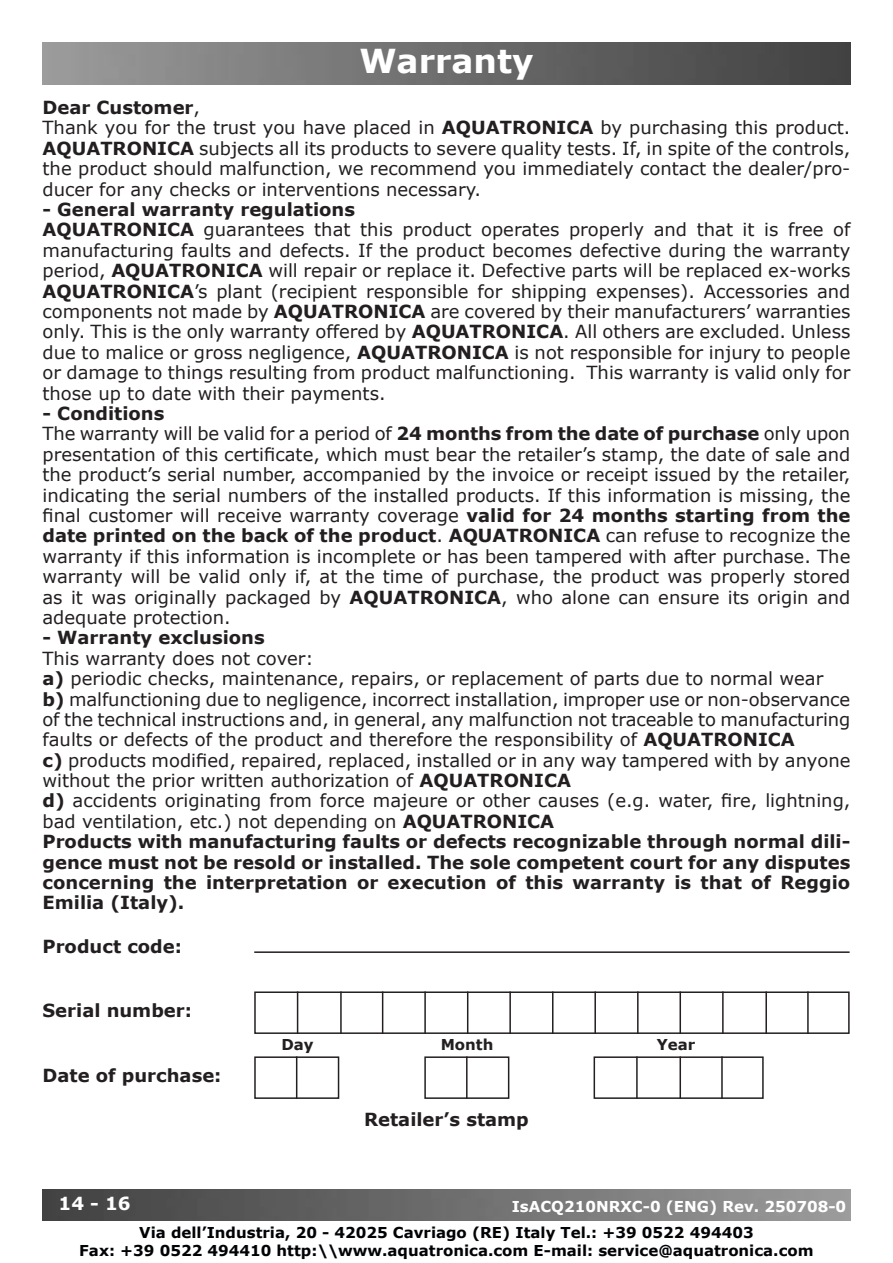
<style>
.page{position:relative;width:893px;height:1263px;background:#fff}
.page>*{position:absolute;margin:0;border:0;box-sizing:border-box;transform-origin:0 0}
.t1{font:700 33px "Verdana";color:#fff}
.t2{font:18px/20.4px "Verdana";color:#231f20}
.t3{font:700 18px "Verdana";color:#231f20}
.t4{font:700 18px "Verdana";color:#fff}
.t5{font:700 15px/18px "Verdana";color:#000305;text-align:center}
.t6{font:700 15px "Verdana";color:#fff}
.t7{font:700 15px "Verdana";color:#231f20}
.s1{font-weight:700}
</style>
<div class="page">
<img style="left:43px;top:1190px;width:807px;height:30px">
<img style="left:43px;top:43px;width:807px;height:42px">
<hr style="left:254px;top:951px;width:596px;height:2px;background:#231f20">
<div style="left:254px;top:991px;width:596px;height:43px;border:2px solid #231f20"></div>
<div style="left:594px;top:1056px;width:170px;height:43px;border:2px solid #231f20"></div>
<div style="left:254px;top:1056px;width:85px;height:43px;border:2px solid #231f20"></div>
<div style="left:424px;top:1056px;width:85px;height:43px;border:2px solid #231f20"></div>
<hr style="left:297px;top:991px;width:1px;height:43px;background:#231f20">
<hr style="left:340px;top:991px;width:2px;height:43px;background:#231f20">
<hr style="left:382px;top:991px;width:1px;height:43px;background:#231f20">
<hr style="left:424px;top:991px;width:2px;height:43px;background:#231f20">
<hr style="left:467px;top:991px;width:1px;height:43px;background:#231f20">
<hr style="left:509px;top:991px;width:2px;height:43px;background:#231f20">
<hr style="left:552px;top:991px;width:1px;height:43px;background:#231f20">
<hr style="left:594px;top:991px;width:2px;height:43px;background:#231f20">
<hr style="left:637px;top:991px;width:2px;height:43px;background:#231f20">
<hr style="left:679px;top:991px;width:2px;height:43px;background:#231f20">
<hr style="left:722px;top:991px;width:2px;height:43px;background:#231f20">
<hr style="left:765px;top:991px;width:2px;height:43px;background:#231f20">
<hr style="left:807px;top:991px;width:2px;height:43px;background:#231f20">
<hr style="left:296px;top:1056px;width:1px;height:43px;background:#231f20">
<hr style="left:466px;top:1056px;width:2px;height:43px;background:#231f20">
<hr style="left:636px;top:1056px;width:2px;height:43px;background:#231f20">
<hr style="left:679px;top:1056px;width:2px;height:43px;background:#231f20">
<hr style="left:721px;top:1056px;width:2px;height:43px;background:#231f20">
<h1 class="t1" style="left:359px;top:40px;width:176px">Warranty</h1>
<p class="t2" style="left:43px;top:97px;width:809px"><span class="s1">Dear Customer</span>,<br>Thank you for the trust you have placed in <span class="s1">AQUATRONICA</span> by purchasing this product.<br><span class="s1">AQUATRONICA</span> subjects all its products to severe quality tests. If, in spite of the controls, the product should malfunction, we recommend you immediately contact the dealer/pro&shy;ducer for any checks or interventions necessary.</p>
<p class="t2" style="left:43px;top:199px;width:809px"><span class="s1">- General warranty regulations<br>AQUATRONICA</span> guarantees that this product operates properly and that it is free of manufacturing faults and defects. If the product becomes defective during the warranty period, <span class="s1">AQUATRONICA</span> will repair or replace it. Defective parts will be replaced ex-works <span class="s1">AQUATRONICA</span>’s plant (recipient responsible for shipping expenses). Accessories and components not made by <span class="s1">AQUATRONICA</span> are covered by their manufacturers’ warranties only. This is the only warranty offered by <span class="s1">AQUATRONICA</span>. All others are excluded. Unless due to malice or gross negligence, <span class="s1">AQUATRONICA</span> is not responsible for injury to people or damage to things resulting from product malfunctioning. This warranty is valid only for those up to date with their payments.</p>
<p class="t2" style="left:43px;top:403px;width:809px"><span class="s1">- Conditions<br></span>The warranty will be valid for a period of <span class="s1">24 months from the date of purchase</span> only upon presentation of this certificate, which must bear the retailer’s stamp, the date of sale and the product’s serial number, accompanied by the invoice or receipt issued by the retailer, indicating the serial numbers of the installed products. If this information is missing, the final customer will receive warranty coverage <span class="s1">valid for 24 months starting from the date printed on the back of the product</span>. <span class="s1">AQUATRONICA</span> can refuse to recognize the warranty if this information is incomplete or has been tampered with after purchase. The warranty will be valid only if, at the time of purchase, the product was properly stored as it was originally packaged by <span class="s1">AQUATRONICA</span>, who alone can ensure its origin and adequate protection.</p>
<p class="t3" style="left:43px;top:626px;width:224px">- Warranty exclusions</p>
<p class="t2" style="left:43px;top:647px;width:809px">This warranty does not cover:<br><span class="s1">a)</span> periodic checks, maintenance, repairs, or replacement of parts due to normal wear<br><span class="s1">b)</span> malfunctioning due to negligence, incorrect installation, improper use or non-observance of the technical instructions and, in general, any malfunction not traceable to manufacturing faults or defects of the product and therefore the responsibility of <span class="s1">AQUATRONICA<br>c)</span> products modified, repaired, replaced, installed or in any way tampered with by anyone without the prior written authorization of <span class="s1">AQUATRONICA<br>d)</span> accidents originating from force majeure or other causes (e.g. water, fire, lightning, bad ventilation, etc.) not depending on <span class="s1">AQUATRONICA<br>Products with manufacturing faults or defects recognizable through normal dili&shy;gence must not be resold or installed. The sole competent court for any disputes concerning the interpretation or execution of this warranty is that of Reggio Emilia (Italy).</span></p>
<p class="t3" style="left:43px;top:935px;width:141px">Product code:</p>
<p class="t3" style="left:43px;top:999px;width:151px">Serial number:</p>
<p class="t3" style="left:43px;top:1064px;width:181px">Date of purchase:</p>
<p class="t7" style="left:281px;top:1035px;width:34px">Day</p>
<p class="t7" style="left:441px;top:1035px;width:54px">Month</p>
<p class="t7" style="left:657px;top:1035px;width:40px">Year</p>
<p class="t3" style="left:364px;top:1107px;width:166px">Retailer’s stamp</p>
<p class="t4" style="left:59px;top:1192px;width:74px">14 - 16</p>
<p class="t6" style="left:512px;top:1196px;width:336px">IsACQ210NRXC-0 (ENG) Rev. 250708-0</p>
<p class="t5" style="left:79px;top:1223px;width:736px">Via dell’Industria, 20 - 42025 Cavriago (RE) Italy Tel.: +39 0522 494403<br>Fax: +39 0522 494410 http:\\www.aquatronica.com E-mail: service@aquatronica.com</p>
</div>
